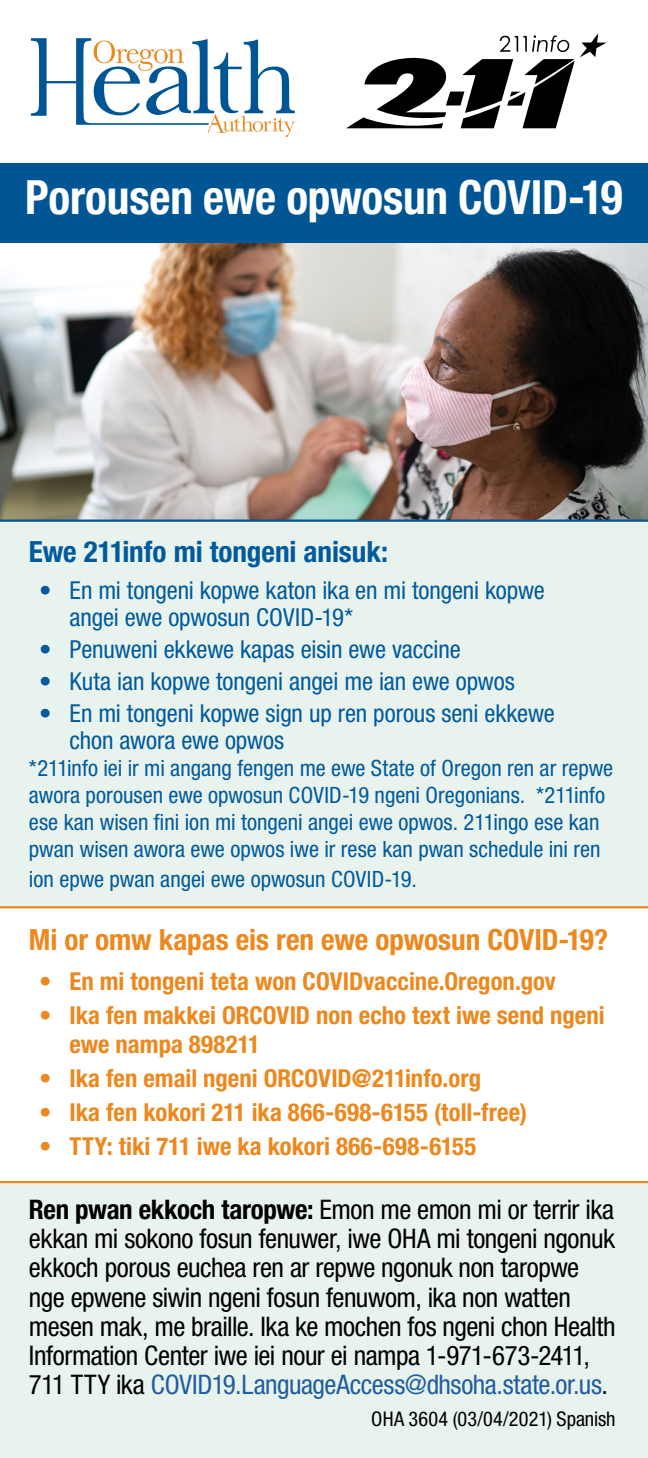
<style>
.page{position:relative;width:648px;height:1458px;background:#fff}
.page>*{position:absolute;margin:0;border:0;box-sizing:border-box;transform-origin:0 0}
.t1{font:700 condensed 47.25px "Helvetica Neue LT Std";letter-spacing:-.005em;color:#fff;scale:.96 1}
.t2{font:700 condensed 29.25px "Helvetica Neue LT Std";color:#ec881d}
.t3{font:700 condensed 29.25px "Helvetica Neue LT Std";letter-spacing:-.005em;color:#005a9c}
.t4{font:condensed 27px/29.2px "Helvetica Neue LT Std";letter-spacing:-.015em;color:#000}
.t5{font:700 condensed 24.75px/29.2px "Helvetica Neue LT Std";color:#ec881d}
.t6{font:condensed 24.75px/27px "Helvetica Neue LT Std";letter-spacing:-.005em;color:#005a9c}
.t7{font:condensed 22.5px/27px "Helvetica Neue LT Std";color:#005a9c}
.t8{font:condensed 20.25px "Helvetica Neue LT Std";letter-spacing:.005em;color:#000}
.s1{font-weight:700}
.s2{color:#215e9e}
</style>
<div class="page">
<div style="left:0;top:522px;width:648px;height:936px;background:#e9f3ee"></div>
<svg style="left:0;top:906px;width:648px;height:277px"></svg>
<svg style="left:346px;top:33px;width:261px;height:95px"></svg>
<svg style="left:31px;top:38px;width:264px;height:99px"></svg>
<div style="left:0;top:164px;width:648px;height:79px;background:#005695"></div>
<img style="left:0;top:243px;width:648px;height:277px">
<hr style="left:0;top:520px;width:648px;height:2px;background:#005695">
<h1 class="t1" style="left:25px;top:169px;width:624px">Porousen ewe opwosun COVID-19</h1>
<p class="t3" style="left:29px;top:534px;width:361px">Ewe 211info mi tongeni anisuk:</p>
<p class="t6" style="left:69px;top:577px;width:477px;text-indent:-30px">• En mi tongeni kopwe katon ika en mi tongeni kopwe angei ewe opwosun COVID-19*</p>
<p class="t6" style="left:39px;top:635px;width:423px">• Penuweni ekkewe kapas eisin ewe vaccine</p>
<p class="t6" style="left:39px;top:667px;width:477px">• Kuta ian kopwe tongeni angei me ian ewe opwos</p>
<p class="t6" style="left:69px;top:699px;width:487px;text-indent:-30px">• En mi tongeni kopwe sign up ren porous seni ekkewe chon awora ewe opwos</p>
<p class="t7" style="left:29px;top:755px;width:586px">*211info iei ir mi angang fengen me ewe State of Oregon ren ar repwe awora porousen ewe opwosun COVID-19 ngeni Oregonians. *211info ese kan wisen fini ion mi tongeni angei ewe opwos. 211ingo ese kan pwan wisen awora ewe opwos iwe ir rese kan pwan schedule ini ren</p>
<p class="t7" style="left:29px;top:865px;width:390px">ion epwe pwan angei ewe opwosun COVID-19.</p>
<p class="t2" style="left:29px;top:922px;width:581px">Mi or omw kapas eis ren ewe opwosun COVID-19?</p>
<p class="t5" style="left:39px;top:966px;width:518px">• En mi tongeni teta won COVIDvaccine.Oregon.gov</p>
<p class="t5" style="left:69px;top:1000px;width:537px;text-indent:-30px">• Ika fen makkei ORCOVID non echo text iwe send ngeni ewe nampa 898211</p>
<p class="t5" style="left:39px;top:1063px;width:444px">• Ika fen email ngeni ORCOVID@211info.org</p>
<p class="t5" style="left:39px;top:1097px;width:489px">• Ika fen kokori 211 ika 866-698-6155 (toll-free)</p>
<p class="t5" style="left:39px;top:1132px;width:439px">• TTY: tiki 711 iwe ka kokori 866-698-6155</p>
<p class="t4" style="left:29px;top:1195px;width:588px"><span class="s1">Ren pwan ekkoch taropwe:</span> Emon me emon mi or terrir ika ekkan mi sokono fosun fenuwer, iwe OHA mi tongeni ngonuk ekkoch porous euchea ren ar repwe ngonuk non taropwe nge epwene siwin ngeni fosun fenuwom, ika non watten mesen mak, me braille. Ika ke mochen fos ngeni chon Health Information Center iwe iei nour ei nampa 1-971-673-2411, 711 TTY ika <span class="s2">COVID19.LanguageAccess@dhsoha.state.or.us</span>.</p>
<p class="t8" style="left:371px;top:1407px;width:246px">OHA 3604 (03/04/2021) Spanish</p>
</div>
